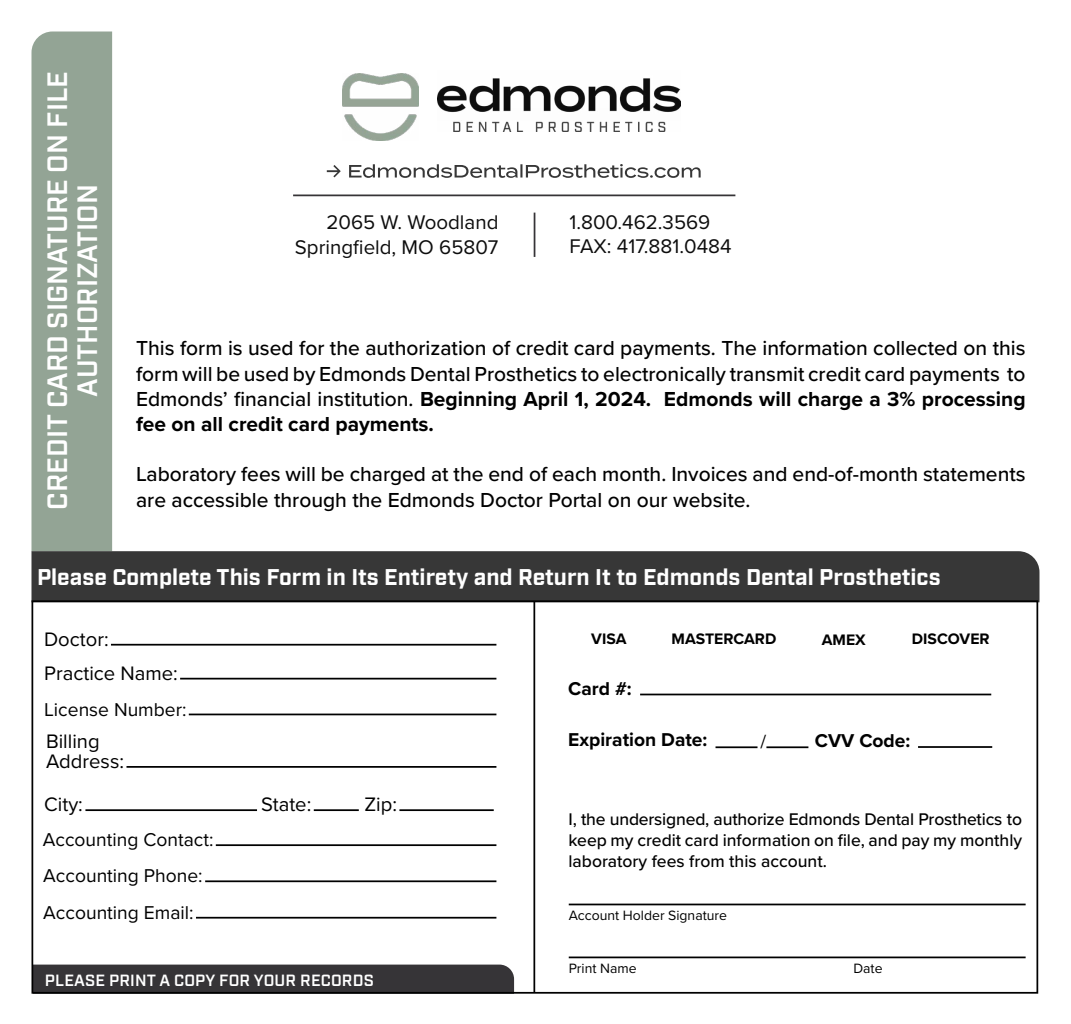
<style>
.page{position:relative;width:1071px;height:1024px;background:#fff}
.page>*{position:absolute;margin:0;border:0;box-sizing:border-box;transform-origin:0 0}
.t1{font:600 28px/29.8px "Industry";color:#fff;text-align:center}
.t2{font:700 22.75px "Industry";color:#fff}
.t3{font:500 21px/25.2px "Proxima Nova";color:#000;text-align:justify}
.t4{font:20.47px/24.7px "Proxima Nova";color:#0d0d0d;text-align:right}
.t5{font:20.3px "Proxima Nova";color:#000}
.t6{font:19.25px/36.2px "Proxima Nova";color:#000}
.t7{font:700 19.25px "Proxima Nova";color:#000}
.t8{font:500 17.5px/21px "Proxima Nova";color:#000;text-align:justify}
.t9{font:600 16.28px "Industry";letter-spacing:.01em;color:#fff}
.t10{font:700 15.75px "Proxima Nova";color:#000}
.t11{font:14px "Proxima Nova";color:#000}
.s1{font-weight:700}
</style>
<div class="page">
<div style="left:35px;top:964px;width:479px;height:26px;background:#363437"></div>
<div style="left:32px;top:32px;width:80px;height:519px;background:#93a495"></div>
<hr style="left:85px;top:809px;width:172px;height:2px;background:#000">
<hr style="left:314px;top:809px;width:45px;height:2px;background:#000">
<hr style="left:111px;top:644px;width:385px;height:1px;background:#000">
<hr style="left:126px;top:766px;width:370px;height:2px;background:#000">
<hr style="left:180px;top:678px;width:316px;height:1px;background:#000">
<hr style="left:399px;top:809px;width:95px;height:2px;background:#000">
<div style="left:32px;top:551px;width:1008px;height:51px;background:#373737"></div>
<hr style="left:216px;top:844px;width:280px;height:2px;background:#000">
<hr style="left:205px;top:880px;width:291px;height:2px;background:#000">
<hr style="left:196px;top:917px;width:300px;height:1px;background:#000">
<hr style="left:189px;top:713px;width:307px;height:2px;background:#000">
<hr style="left:569px;top:903px;width:457px;height:2px;background:#000">
<hr style="left:569px;top:956px;width:457px;height:2px;background:#000">
<hr style="left:533px;top:601px;width:2px;height:391px;background:#000">
<div style="left:32px;top:600px;width:1006px;height:393px;border:2px solid #000"></div>
<hr style="left:640px;top:693px;width:351px;height:2px;background:#000">
<hr style="left:716px;top:746px;width:42px;height:2px;background:#000">
<hr style="left:766px;top:746px;width:42px;height:2px;background:#000">
<hr style="left:918px;top:746px;width:74px;height:2px;background:#000">
<hr style="left:293px;top:194px;width:442px;height:2px;background:#363437">
<hr style="left:534px;top:213px;width:1px;height:44px;background:#363437">
<img style="left:438px;top:78px;width:243px;height:30px">
<img style="left:440px;top:108px;width:240px;height:23px">
<img style="left:342px;top:74px;width:76px;height:67px">
<svg style="left:327px;top:164px;width:374px;height:14px"></svg>
<h1 class="t1" style="left:44px;top:509px;width:440px;rotate:-90deg">CREDIT CARD SIGNATURE ON FILE<br>AUTHORIZATION</h1>
<p class="t4" style="left:295px;top:209px;width:205px">2065 W. Woodland<br>Springfield, MO 65807</p>
<p class="t4" style="left:569px;top:208px;width:164px;text-align:left">1.800.462.3569<br>FAX: 417.881.0484</p>
<p class="t3" style="left:136px;top:335px;width:891px">This form is used for the authorization of credit card payments. The information collected on this form will be used by Edmonds Dental Prosthetics to electronically transmit credit card payments to Edmonds’ financial institution. <span class="s1">Beginning April 1, 2024. Edmonds will charge a 3% processing fee on all credit card payments.</span></p>
<p class="t3" style="left:136px;top:461px;width:891px">Laboratory fees will be charged at the end of each month. Invoices and end-of-month statements are accessible through the Edmonds Doctor Portal on our website.</p>
<p class="t2" style="left:37px;top:564px;width:905px">Please Complete This Form in Its Entirety and Return It to Edmonds Dental Prosthetics</p>
<p class="t5" style="left:44px;top:624px;width:66px">Doctor:</p>
<p class="t5" style="left:44px;top:658px;width:135px">Practice Name:</p>
<p class="t6" style="left:44px;top:690px;width:144px">License Number:</p>
<p class="t5" style="left:46px;top:726px;width:55px">Billing</p>
<p class="t5" style="left:46px;top:746px;width:80px">Address:</p>
<p class="t5" style="left:44px;top:789px;width:40px">City:</p>
<p class="t5" style="left:261px;top:789px;width:52px">State:</p>
<p class="t5" style="left:364px;top:789px;width:34px">Zip:</p>
<p class="t6" style="left:43px;top:821px;width:172px">Accounting Contact:<br>Accounting Phone:<br>Accounting Email:</p>
<p class="t9" style="left:45px;top:971px;width:330px">PLEASE PRINT A COPY FOR YOUR RECORDS</p>
<p class="t10" style="left:591px;top:627px;width:37px">VISA</p>
<p class="t10" style="left:672px;top:626px;width:106px">MASTERCARD</p>
<p class="t10" style="left:822px;top:628px;width:45px">AMEX</p>
<p class="t10" style="left:912px;top:627px;width:79px">DISCOVER</p>
<p class="t7" style="left:568px;top:674px;width:65px">Card #:</p>
<p class="t7" style="left:568px;top:725px;width:141px">Expiration Date:</p>
<p class="t6" style="left:761px;top:722px;width:7px">/</p>
<p class="t7" style="left:815px;top:727px;width:97px">CVV Code:</p>
<p class="t8" style="left:569px;top:807px;width:455px">I, the undersigned, authorize Edmonds Dental Prosthetics to keep my credit card information on file, and pay my monthly laboratory fees from this account.</p>
<p class="t11" style="left:569px;top:905px;width:160px">Account Holder Signature</p>
<p class="t11" style="left:569px;top:958px;width:69px">Print Name</p>
<p class="t11" style="left:853px;top:958px;width:31px">Date</p>
</div>
